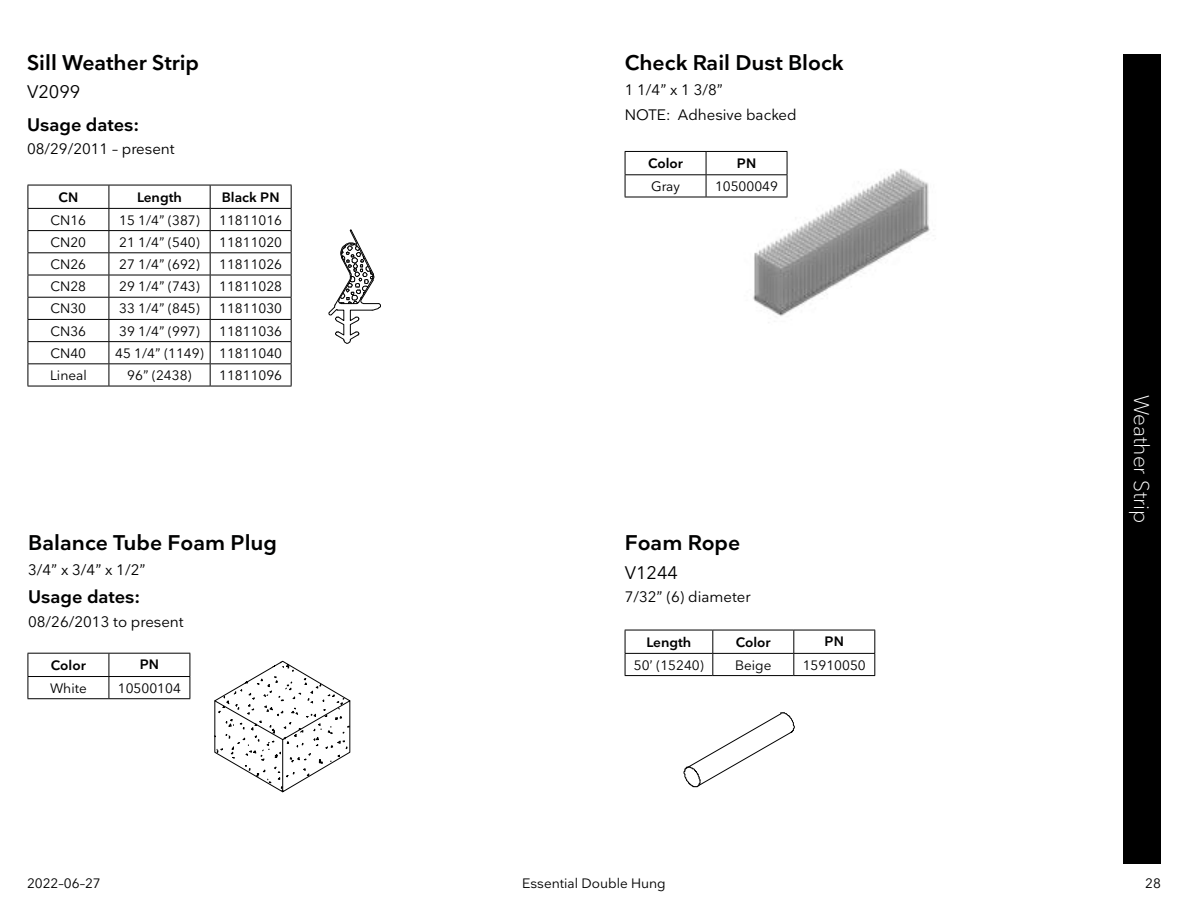
<style>
.page{position:relative;width:1188px;height:918px;background:#fff}
.page>*{position:absolute;margin:0;border:0;box-sizing:border-box;transform-origin:0 0}
.t1{font:600 21px "Nationale";color:#000101}
.t2{font:300 21px "Nationale";color:#fff}
.t3{font:600 18px "Nationale";color:#000}
.t4{font:18px "Nationale";color:#000101}
.t5{font:15px/25.8px "Nationale";color:#000}
.t6{font:13.5px "Nationale";color:#000}
.t7{font:600 13.5px "Nationale";color:#000}
.t8{font:13.5px "Nationale";color:#000101}
</style>
<div class="page">
<div style="left:1123px;top:54px;width:38px;height:810px;background:#000"></div>
<hr style="left:28px;top:185px;width:81px;height:1px;background:#000">
<hr style="left:109px;top:185px;width:101px;height:1px;background:#000">
<hr style="left:210px;top:185px;width:82px;height:1px;background:#000">
<hr style="left:28px;top:208px;width:81px;height:1px;background:#000">
<hr style="left:109px;top:208px;width:101px;height:1px;background:#000">
<hr style="left:210px;top:208px;width:82px;height:1px;background:#000">
<hr style="left:28px;top:230px;width:81px;height:1px;background:#000">
<hr style="left:109px;top:230px;width:101px;height:1px;background:#000">
<hr style="left:210px;top:230px;width:82px;height:1px;background:#000">
<hr style="left:28px;top:252px;width:81px;height:1px;background:#000">
<hr style="left:109px;top:252px;width:101px;height:1px;background:#000">
<hr style="left:210px;top:252px;width:82px;height:1px;background:#000">
<hr style="left:28px;top:275px;width:81px;height:1px;background:#000">
<hr style="left:109px;top:275px;width:101px;height:1px;background:#000">
<hr style="left:210px;top:275px;width:82px;height:1px;background:#000">
<hr style="left:28px;top:297px;width:81px;height:1px;background:#000">
<hr style="left:109px;top:297px;width:101px;height:1px;background:#000">
<hr style="left:210px;top:297px;width:82px;height:1px;background:#000">
<hr style="left:28px;top:319px;width:81px;height:1px;background:#000">
<hr style="left:109px;top:319px;width:101px;height:1px;background:#000">
<hr style="left:210px;top:319px;width:82px;height:1px;background:#000">
<hr style="left:28px;top:341px;width:81px;height:1px;background:#000">
<hr style="left:109px;top:341px;width:101px;height:1px;background:#000">
<hr style="left:210px;top:341px;width:82px;height:1px;background:#000">
<hr style="left:28px;top:363px;width:81px;height:1px;background:#000">
<svg style="left:28px;top:185px;width:1px;height:201px"></svg>
<hr style="left:109px;top:363px;width:101px;height:1px;background:#000">
<svg style="left:109px;top:185px;width:1px;height:201px"></svg>
<hr style="left:210px;top:363px;width:82px;height:1px;background:#000">
<svg style="left:210px;top:185px;width:1px;height:201px"></svg>
<svg style="left:291px;top:185px;width:1px;height:201px"></svg>
<hr style="left:28px;top:386px;width:81px;height:1px;background:#000">
<hr style="left:109px;top:386px;width:101px;height:1px;background:#000">
<hr style="left:210px;top:386px;width:82px;height:1px;background:#000">
<svg style="left:328px;top:229px;width:53px;height:115px"></svg>
<img style="left:734px;top:160px;width:196px;height:156px">
<hr style="left:625px;top:151px;width:81px;height:1px;background:#000">
<hr style="left:706px;top:151px;width:81px;height:1px;background:#000">
<hr style="left:625px;top:174px;width:81px;height:1px;background:#000">
<svg style="left:625px;top:152px;width:1px;height:45px"></svg>
<hr style="left:706px;top:174px;width:81px;height:1px;background:#000">
<svg style="left:706px;top:152px;width:1px;height:45px"></svg>
<svg style="left:787px;top:152px;width:1px;height:45px"></svg>
<hr style="left:625px;top:197px;width:81px;height:1px;background:#000">
<hr style="left:706px;top:197px;width:81px;height:1px;background:#000">
<hr style="left:28px;top:653px;width:81px;height:1px;background:#000">
<hr style="left:109px;top:653px;width:81px;height:1px;background:#000">
<hr style="left:28px;top:676px;width:81px;height:1px;background:#000">
<svg style="left:28px;top:654px;width:1px;height:44px"></svg>
<hr style="left:109px;top:676px;width:81px;height:1px;background:#000">
<svg style="left:109px;top:654px;width:1px;height:44px"></svg>
<svg style="left:190px;top:654px;width:1px;height:44px"></svg>
<hr style="left:28px;top:698px;width:81px;height:1px;background:#000">
<hr style="left:109px;top:698px;width:81px;height:1px;background:#000">
<svg style="left:214px;top:660px;width:137px;height:133px"></svg>
<hr style="left:625px;top:630px;width:88px;height:1px;background:#000">
<hr style="left:713px;top:630px;width:81px;height:1px;background:#000">
<hr style="left:794px;top:630px;width:81px;height:1px;background:#000">
<hr style="left:625px;top:653px;width:88px;height:1px;background:#000">
<svg style="left:625px;top:630px;width:1px;height:45px"></svg>
<hr style="left:713px;top:653px;width:81px;height:1px;background:#000">
<svg style="left:712px;top:630px;width:1px;height:45px"></svg>
<hr style="left:794px;top:653px;width:81px;height:1px;background:#000">
<svg style="left:793px;top:630px;width:1px;height:45px"></svg>
<svg style="left:874px;top:630px;width:1px;height:45px"></svg>
<hr style="left:625px;top:675px;width:88px;height:1px;background:#000">
<hr style="left:713px;top:675px;width:81px;height:1px;background:#000">
<hr style="left:794px;top:675px;width:81px;height:1px;background:#000">
<svg style="left:683px;top:712px;width:112px;height:76px"></svg>
<h1 class="t1" style="left:27px;top:49px;width:174px">Sill Weather Strip</h1>
<h2 class="t4" style="left:27px;top:81px;width:55px">V2099</h2>
<h2 class="t3" style="left:27px;top:113px;width:114px">Usage dates:</h2>
<p class="t5" style="left:27px;top:136px;width:149px">08/29/2011 – present</p>
<p class="t7" style="left:59px;top:188px;width:21px">CN</p>
<p class="t7" style="left:137px;top:188px;width:46px">Length</p>
<p class="t7" style="left:222px;top:188px;width:59px">Black PN</p>
<p class="t6" style="left:51px;top:211px;width:37px">CN16</p>
<p class="t6" style="left:119px;top:211px;width:82px">15 1/4” (387)</p>
<p class="t6" style="left:219px;top:211px;width:65px">11811016</p>
<p class="t6" style="left:51px;top:234px;width:37px">CN20</p>
<p class="t6" style="left:119px;top:234px;width:82px">21 1/4” (540)</p>
<p class="t6" style="left:219px;top:234px;width:65px">11811020</p>
<p class="t6" style="left:51px;top:256px;width:37px">CN26</p>
<p class="t6" style="left:119px;top:256px;width:82px">27 1/4” (692)</p>
<p class="t6" style="left:219px;top:256px;width:65px">11811026</p>
<p class="t6" style="left:51px;top:278px;width:37px">CN28</p>
<p class="t6" style="left:119px;top:278px;width:82px">29 1/4” (743)</p>
<p class="t6" style="left:219px;top:278px;width:65px">11811028</p>
<p class="t6" style="left:51px;top:300px;width:37px">CN30</p>
<p class="t6" style="left:119px;top:300px;width:82px">33 1/4” (845)</p>
<p class="t6" style="left:219px;top:300px;width:65px">11811030</p>
<p class="t6" style="left:51px;top:322px;width:37px">CN36</p>
<p class="t6" style="left:119px;top:322px;width:82px">39 1/4” (997)</p>
<p class="t6" style="left:219px;top:322px;width:65px">11811036</p>
<p class="t6" style="left:51px;top:345px;width:37px">CN40</p>
<p class="t6" style="left:115px;top:345px;width:169px">45 1/4” (1149) 11811040</p>
<p class="t6" style="left:50px;top:367px;width:38px">Lineal</p>
<p class="t6" style="left:127px;top:367px;width:66px">96” (2438)</p>
<p class="t6" style="left:219px;top:367px;width:65px">11811096</p>
<h1 class="t1" style="left:28px;top:530px;width:251px">Balance Tube Foam Plug</h1>
<p class="t5" style="left:28px;top:557px;width:119px">3/4” x 3/4” x 1/2”</p>
<h2 class="t3" style="left:28px;top:585px;width:114px">Usage dates:</h2>
<p class="t5" style="left:28px;top:608px;width:157px">08/26/2013 to present</p>
<p class="t7" style="left:51px;top:657px;width:36px">Color</p>
<p class="t7" style="left:140px;top:656px;width:21px">PN</p>
<p class="t6" style="left:50px;top:679px;width:38px">White</p>
<p class="t6" style="left:118px;top:679px;width:65px">10500104</p>
<h1 class="t1" style="left:625px;top:49px;width:221px">Check Rail Dust Block</h1>
<p class="t5" style="left:625px;top:76px;width:173px">1 1/4” x 1 3/8”<br>NOTE: Adhesive backed</p>
<p class="t7" style="left:648px;top:155px;width:36px">Color</p>
<p class="t7" style="left:737px;top:154px;width:21px">PN</p>
<p class="t6" style="left:651px;top:178px;width:30px">Gray</p>
<p class="t6" style="left:715px;top:178px;width:65px">10500049</p>
<h1 class="t1" style="left:625px;top:530px;width:117px">Foam Rope</h1>
<h2 class="t4" style="left:625px;top:561px;width:55px">V1244</h2>
<p class="t5" style="left:625px;top:584px;width:127px">7/32” (6) diameter</p>
<p class="t7" style="left:646px;top:633px;width:46px">Length</p>
<p class="t7" style="left:736px;top:633px;width:36px">Color</p>
<p class="t7" style="left:825px;top:633px;width:21px">PN</p>
<p class="t6" style="left:634px;top:656px;width:72px">50’ (15240)</p>
<p class="t6" style="left:735px;top:656px;width:38px">Beige</p>
<p class="t6" style="left:803px;top:656px;width:65px">15910050</p>
<p class="t8" style="left:27px;top:874px;width:75px">2022–06–27</p>
<p class="t8" style="left:522px;top:874px;width:145px">Essential Double Hung</p>
<h1 class="t2" style="left:1155px;top:395px;width:130px;rotate:90deg">Weather Strip</h1>
<p class="t8" style="left:1145px;top:874px;width:17px">28</p>
</div>
